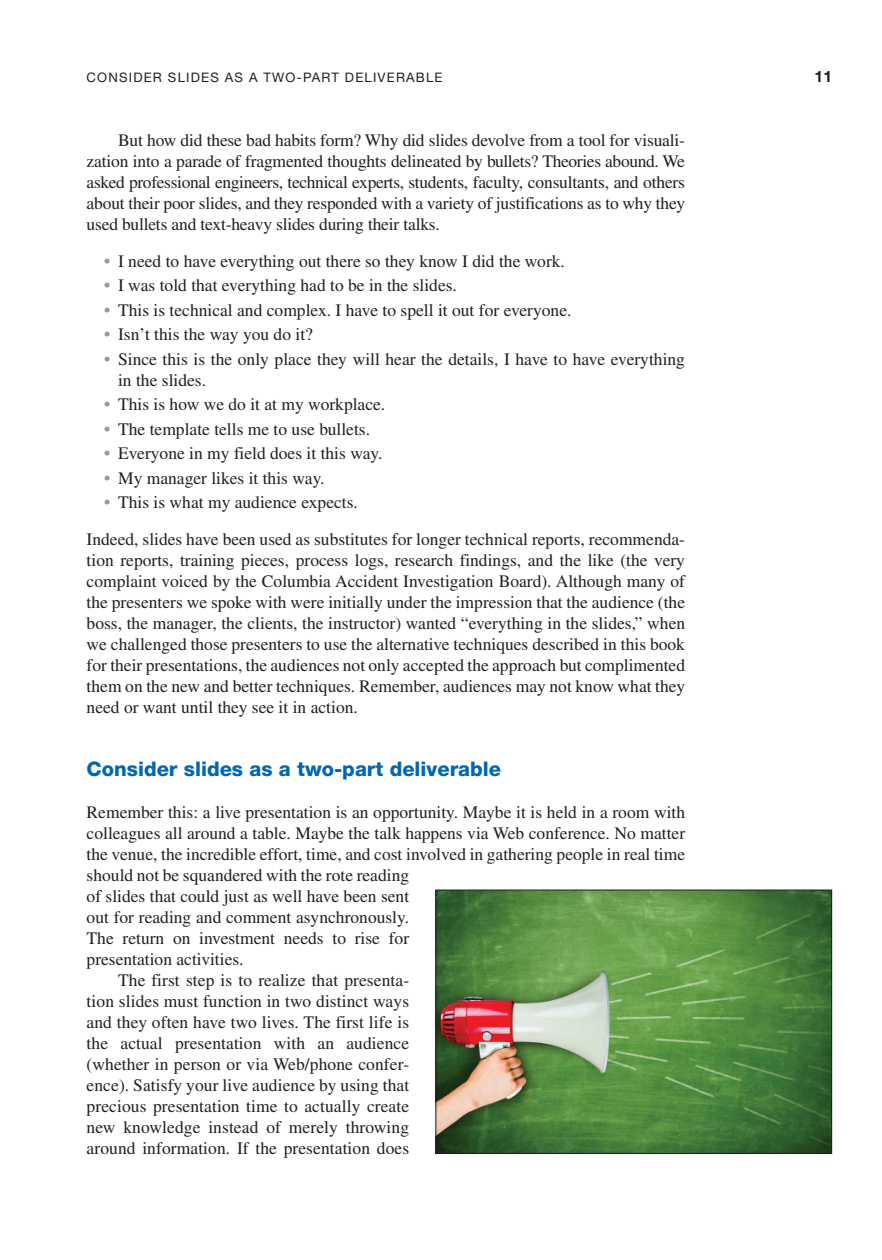
<style>
.page{position:relative;width:882px;height:1260px;background:#fff}
.page>*{position:absolute;margin:0;border:0;box-sizing:border-box;transform-origin:0 0}
.t1{font:800 20.12px "Helvetica Neue LT Std";color:#0166b3}
.t2{font:17.5px/21px "Times LT Std";color:#231f20;text-align:justify}
.t3{font:700 15.75px "Helvetica Neue LT Std";color:#231f20}
.t4{font:13.12px "Helvetica Neue LT Std";letter-spacing:.09em;color:#231f20}
.s1{font-weight:700;color:#939598}
</style>
<div class="page">
<img style="left:437px;top:892px;width:393px;height:260px">
<div style="left:435px;top:890px;width:397px;height:264px;border:1px solid #231f20"></div>
<p class="t4" style="left:87px;top:70px;width:357px">CONSIDER SLIDES AS A TWO-PART DELIVERABLE</p>
<p class="t3" style="left:815px;top:67px;width:19px">11</p>
<p class="t2" style="left:87px;top:129px;width:600px;text-indent:32px">But how did these bad habits form? Why did slides devolve from a tool for visuali&shy;zation into a parade of fragmented thoughts delineated by bullets? Theories abound. We asked professional engineers, technical experts, students, faculty, consultants, and others about their poor slides, and they responded with a variety of justifications as to why they used bullets and text-heavy slides during their talks.</p>
<p class="t2" style="left:104px;top:250px;width:462px"><span class="s1">•</span> I need to have everything out there so they know I did the work.</p>
<p class="t2" style="left:104px;top:275px;width:354px"><span class="s1">•</span> I was told that everything had to be in the slides.</p>
<p class="t2" style="left:104px;top:299px;width:469px"><span class="s1">•</span> This is technical and complex. I have to spell it out for everyone.</p>
<p class="t2" style="left:104px;top:324px;width:210px"><span class="s1">•</span> Isn’t this the way you do it?</p>
<p class="t2" style="left:118px;top:348px;width:568px;text-indent:-14px"><span class="s1">•</span> Since this is the only place they will hear the details, I have to have everything in the slides.</p>
<p class="t2" style="left:104px;top:394px;width:283px"><span class="s1">•</span> This is how we do it at my workplace.</p>
<p class="t2" style="left:104px;top:418px;width:267px"><span class="s1">•</span> The template tells me to use bullets.</p>
<p class="t2" style="left:104px;top:443px;width:280px"><span class="s1">•</span> Everyone in my field does it this way.</p>
<p class="t2" style="left:104px;top:467px;width:222px"><span class="s1">•</span> My manager likes it this way.</p>
<p class="t2" style="left:87px;top:484px;width:600px;line-height:36.8px;text-indent:18px"><span class="s1">•</span> This is what my audience expects.<br>Indeed, slides have been used as substitutes for longer technical reports, recommenda-</p>
<p class="t2" style="left:87px;top:549px;width:600px">tion reports, training pieces, process logs, research findings, and the like (the very complaint voiced by the Columbia Accident Investigation Board). Although many of the presenters we spoke with were initially under the impression that the audience (the boss, the manager, the clients, the instructor) wanted “everything in the slides,” when we challenged those presenters to use the alternative techniques described in this book for their presentations, the audiences not only accepted the approach but complimented them on the new and better techniques. Remember, audiences may not know what they need or want until they see it in action.</p>
<p class="t1" style="left:87px;top:757px;width:416px">Consider slides as a two-part deliverable</p>
<p class="t2" style="left:87px;top:801px;width:600px">Remember this: a live presentation is an opportunity. Maybe it is held in a room with</p>
<p class="t2" style="left:87px;top:822px;width:600px">colleagues all around a table. Maybe the talk happens via Web conference. No matter</p>
<p class="t2" style="left:87px;top:843px;width:600px">the venue, the incredible effort, time, and cost involved in gathering people in real time</p>
<p class="t2" style="left:87px;top:864px;width:324px">should not be squandered with the rote reading</p>
<p class="t2" style="left:87px;top:885px;width:324px">of slides that could just as well have been sent</p>
<p class="t2" style="left:87px;top:906px;width:324px">out for reading and comment asynchronously.</p>
<p class="t2" style="left:87px;top:927px;width:324px">The return on investment needs to rise for</p>
<p class="t2" style="left:87px;top:948px;width:159px">presentation activities.</p>
<p class="t2" style="left:118px;top:969px;width:293px">The first step is to realize that presenta-</p>
<p class="t2" style="left:87px;top:990px;width:324px">tion slides must function in two distinct ways</p>
<p class="t2" style="left:87px;top:1011px;width:324px">and they often have two lives. The first life is</p>
<p class="t2" style="left:87px;top:1032px;width:324px">the actual presentation with an audience</p>
<p class="t2" style="left:87px;top:1053px;width:324px">(whether in person or via Web/phone confer-</p>
<p class="t2" style="left:87px;top:1074px;width:324px">ence). Satisfy your live audience by using that</p>
<p class="t2" style="left:87px;top:1095px;width:324px">precious presentation time to actually create</p>
<p class="t2" style="left:87px;top:1116px;width:324px">new knowledge instead of merely throwing</p>
<p class="t2" style="left:87px;top:1137px;width:324px">around information. If the presentation does</p>
</div>
